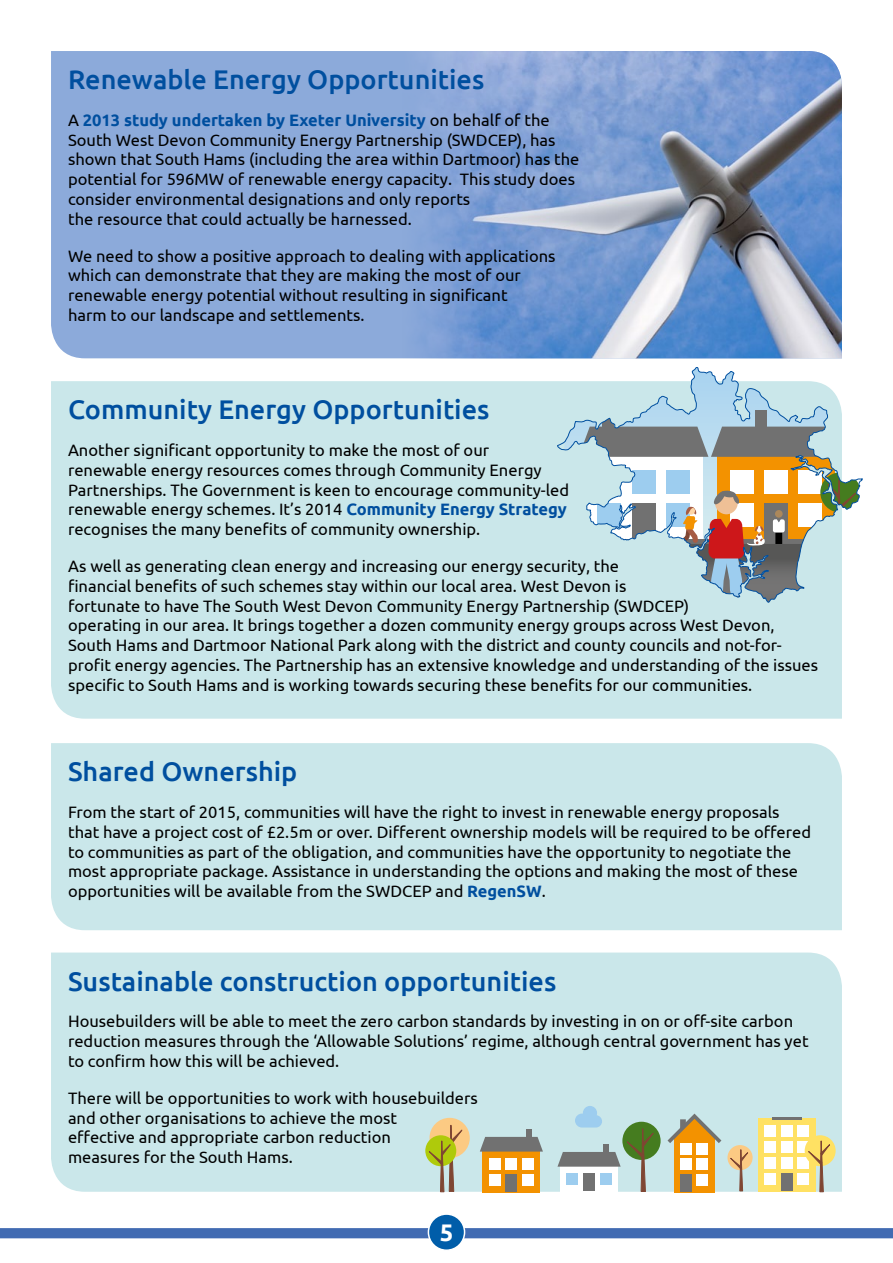
<style>
.page{position:relative;width:893px;height:1263px;background:#fff}
.page>*{position:absolute;margin:0;border:0;box-sizing:border-box;transform-origin:0 0}
.t1{font:500 27px "Ubuntu";color:#004f9f}
.t2{font:700 24px "Ubuntu";color:#fff}
.t3{font:16.5px/19.8px "Ubuntu";color:#000}
.s1{font-weight:700;color:#004f9f}
</style>
<div class="page">
<div style="left:0;top:1228px;width:893px;height:10px;background:#416bb2"></div>
<div style="left:51px;top:51px;width:351px;height:307px;background:#8caada"></div>
<img style="left:402px;top:51px;width:440px;height:307px">
<div style="left:51px;top:381px;width:791px;height:338px;background:#cae7ea"></div>
<div style="left:51px;top:743px;width:791px;height:187px;background:#cae7ea"></div>
<div style="left:51px;top:952px;width:791px;height:240px;background:#cae7ea"></div>
<svg style="left:557px;top:367px;width:306px;height:236px"></svg>
<svg style="left:575px;top:1106px;width:27px;height:21px"></svg>
<div style="left:561px;top:1164px;width:57px;height:29px;background:#fff"></div>
<div style="left:600px;top:1173px;width:11px;height:12px;background:#9dcdef"></div>
<div style="left:583px;top:1173px;width:12px;height:18px;background:#717171"></div>
<div style="left:567px;top:1173px;width:11px;height:12px;background:#9dcdef"></div>
<svg style="left:557px;top:1152px;width:64px;height:15px"></svg>
<div style="left:603px;top:1144px;width:6px;height:10px;background:#717171"></div>
<div style="left:674px;top:1134px;width:40px;height:59px;background:#f39200"></div>
<div style="left:680px;top:1174px;width:12px;height:18px;background:#717171"></div>
<svg style="left:667px;top:1113px;width:54px;height:78px"></svg>
<div style="left:483px;top:1149px;width:57px;height:44px;background:#f39200"></div>
<div style="left:522px;top:1158px;width:12px;height:12px;background:#fff"></div>
<div style="left:506px;top:1158px;width:11px;height:12px;background:#fff"></div>
<div style="left:489px;top:1158px;width:11px;height:12px;background:#fff"></div>
<div style="left:522px;top:1174px;width:12px;height:12px;background:#fff"></div>
<div style="left:506px;top:1174px;width:11px;height:18px;background:#717171"></div>
<div style="left:489px;top:1174px;width:11px;height:12px;background:#fff"></div>
<svg style="left:480px;top:1137px;width:63px;height:14px"></svg>
<div style="left:526px;top:1129px;width:5px;height:10px;background:#717171"></div>
<div style="left:758px;top:1119px;width:57px;height:73px;background:#ffe163"></div>
<div style="left:797px;top:1125px;width:12px;height:11px;background:#fff"></div>
<div style="left:781px;top:1125px;width:11px;height:11px;background:#fff"></div>
<div style="left:764px;top:1125px;width:12px;height:11px;background:#fff"></div>
<div style="left:797px;top:1141px;width:12px;height:11px;background:#fff"></div>
<div style="left:781px;top:1141px;width:11px;height:11px;background:#fff"></div>
<div style="left:764px;top:1141px;width:12px;height:11px;background:#fff"></div>
<div style="left:797px;top:1157px;width:12px;height:11px;background:#fff"></div>
<div style="left:781px;top:1157px;width:11px;height:11px;background:#fff"></div>
<div style="left:764px;top:1157px;width:12px;height:11px;background:#fff"></div>
<div style="left:797px;top:1173px;width:12px;height:12px;background:#fff"></div>
<div style="left:781px;top:1173px;width:11px;height:18px;background:#717171"></div>
<div style="left:764px;top:1173px;width:12px;height:12px;background:#fff"></div>
<hr style="left:772px;top:1116px;width:29px;height:3px;background:#717171">
<div style="left:429px;top:1118px;width:41px;height:40px;background:#fcca83;border-radius:50%"></div>
<div style="left:622px;top:1122px;width:39px;height:38px;background:#457c1f;border-radius:50%"></div>
<svg style="left:627px;top:1128px;width:26px;height:64px"></svg>
<svg style="left:425px;top:1135px;width:31px;height:31px"></svg>
<svg style="left:429px;top:1124px;width:33px;height:68px"></svg>
<div style="left:805px;top:1135px;width:31px;height:31px;background:#ffe163;border-radius:50%"></div>
<svg style="left:808px;top:1140px;width:22px;height:52px"></svg>
<div style="left:727px;top:1145px;width:26px;height:25px;background:#fcca83;border-radius:50%"></div>
<svg style="left:730px;top:1149px;width:18px;height:42px"></svg>
<div style="left:428px;top:1214px;width:37px;height:36px;background:#005da9;border-radius:50%"></div>
<div style="left:428px;top:1213px;width:37px;height:38px;border:2px solid #fff;border-radius:50%"></div>
<h1 class="t1" style="left:68px;top:62px;width:418px">Renewable Energy Opportunities</h1>
<p class="t3" style="left:68px;top:110px;width:513px">A <span class="s1">2013 study undertaken by Exeter University</span> on behalf of the South West Devon Community Energy Partnership (SWDCEP), has shown that South Hams (including the area within Dartmoor) has the potential for 596MW of renewable energy capacity. This study does consider environmental designations and only reports<br>the resource that could actually be harnessed.</p>
<p class="t3" style="left:68px;top:245px;width:489px">We need to show a positive approach to dealing with applications which can demonstrate that they are making the most of our renewable energy potential without resulting in significant<br>harm to our landscape and settlements.</p>
<h1 class="t1" style="left:68px;top:392px;width:423px">Community Energy Opportunities</h1>
<p class="t3" style="left:68px;top:440px;width:503px">Another significant opportunity to make the most of our renewable energy resources comes through Community Energy Partnerships. The Government is keen to encourage community-led renewable energy schemes. It’s 2014 <span class="s1">Community Energy Strategy </span>recognises the many benefits of community ownership.</p>
<p class="t3" style="left:68px;top:556px;width:752px">As well as generating clean energy and increasing our energy security, the<br>financial benefits of such schemes stay within our local area. West Devon is<br>fortunate to have The South West Devon Community Energy Partnership (SWDCEP)<br>operating in our area. It brings together a dozen community energy groups across West Devon, South Hams and Dartmoor National Park along with the district and county councils and not-for&shy;profit energy agencies. The Partnership has an extensive knowledge and understanding of the issues specific to South Hams and is working towards securing these benefits for our communities.</p>
<h1 class="t1" style="left:68px;top:754px;width:231px">Shared Ownership</h1>
<p class="t3" style="left:68px;top:802px;width:745px">From the start of 2015, communities will have the right to invest in renewable energy proposals that have a project cost of £2.5m or over. Different ownership models will be required to be offered to communities as part of the obligation, and communities have the opportunity to negotiate the most appropriate package. Assistance in understanding the options and making the most of these opportunities will be available from the SWDCEP and <span class="s1">RegenSW</span>.</p>
<h1 class="t1" style="left:68px;top:964px;width:490px">Sustainable construction opportunities</h1>
<p class="t3" style="left:68px;top:1011px;width:742px">Housebuilders will be able to meet the zero carbon standards by investing in on or off-site carbon reduction measures through the ‘Allowable Solutions’ regime, although central government has yet to confirm how this will be achieved.</p>
<p class="t3" style="left:68px;top:1087px;width:411px">There will be opportunities to work with housebuilders and other organisations to achieve the most<br>effective and appropriate carbon reduction<br>measures for the South Hams.</p>
<h2 class="t2" style="left:440px;top:1217px;width:15px">5</h2>
</div>
